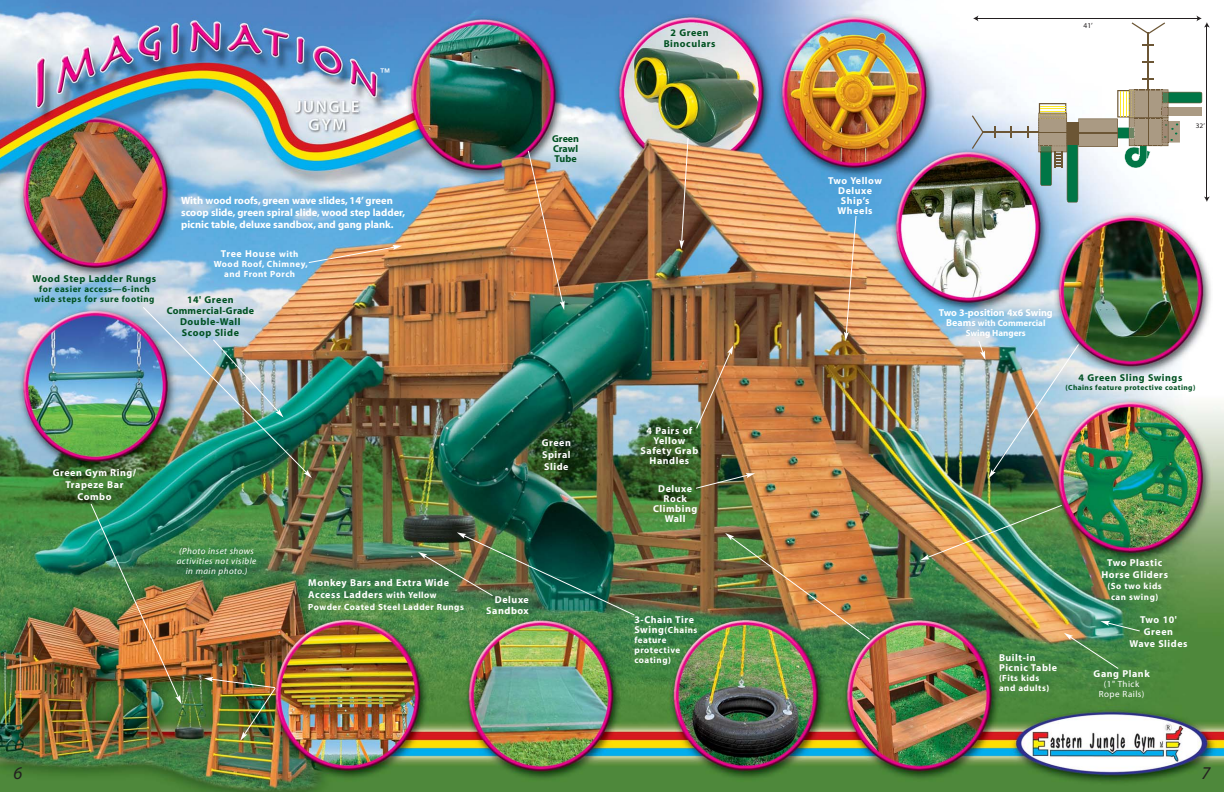
<style>
.page{position:relative;width:1224px;height:792px;background:#fff}
.page>*{position:absolute;margin:0;border:0;box-sizing:border-box;transform-origin:0 0}
.t1{font:italic 18px "Myriad";color:#231f20}
.t2{font:12px "Helvetica";color:#fff}
.t3{font:700 10.5px/12px "Myriad";color:#fff}
.t4{font:700 10px/10px "Myriad";letter-spacing:.055em;color:#fff;text-align:center}
.t5{font:700 10px/11px "Myriad";letter-spacing:.055em;color:#005121;text-align:center}
.t6{font:700 10px "Myriad";color:#fff}
.t7{font:700 9px/10px "Myriad";letter-spacing:.055em;color:#fff;text-align:center}
.t8{font:italic 9px/10px "Myriad";letter-spacing:.05em;color:#fff;text-align:center}
.t9{font:700 9px/10px "Myriad";letter-spacing:.055em;color:#005121;text-align:center}
.t10{font:700 9px/10px "Myriad";color:#fff;text-align:center}
.t11{font:9px/10px "Myriad";letter-spacing:.05em;color:#fff;text-align:center}
.t12{font:700 7.5px "Myriad";letter-spacing:.055em;color:#005121}
.t13{font:7.4px "Myriad";color:#231f20}
.t14{font:6.9px "Myriad";color:#231f20;scale:1.08 1}
.s1{font-size:9px}
.s2{font-size:10px}
</style>
<div class="page">
<img style="left:0;top:0;width:1224px;height:792px">
<hr style="left:983px;top:131px;width:62px;height:2px;background:#6c5635">
<svg style="left:972px;top:115px;width:12px;height:34px"></svg>
<svg style="left:1027px;top:127px;width:2px;height:11px"></svg>
<hr style="left:977px;top:18px;width:221px;height:1px;background:#231f20">
<svg style="left:973px;top:15px;width:5px;height:6px"></svg>
<hr style="left:1207px;top:26px;width:1px;height:172px;background:#231f20">
<svg style="left:1196px;top:15px;width:14px;height:12px"></svg>
<hr style="left:1147px;top:33px;width:2px;height:63px;background:#6c5635">
<svg style="left:1132px;top:22px;width:33px;height:12px"></svg>
<svg style="left:1143px;top:61px;width:11px;height:2px"></svg>
<svg style="left:1038px;top:89px;width:172px;height:113px"></svg>
<svg style="left:695px;top:473px;width:60px;height:17px"></svg>
<svg style="left:679px;top:137px;width:10px;height:112px"></svg>
<svg style="left:844px;top:215px;width:13px;height:126px;background:#caa37f"></svg>
<img style="left:920px;top:504px;width:143px;height:56px">
<img style="left:90px;top:503px;width:92px;height:201px">
<img style="left:725px;top:533px;width:146px;height:108px">
<svg style="left:308px;top:245px;width:94px;height:19px;background:#baa187"></svg>
<img style="left:527px;top:150px;width:38px;height:160px">
<svg style="left:695px;top:345px;width:38px;height:85px;background:#a37249"></svg>
<img style="left:142px;top:306px;width:170px;height:172px">
<img style="left:418px;top:532px;width:218px;height:84px">
<img style="left:1064px;top:621px;width:77px;height:49px">
<img style="left:978px;top:340px;width:102px;height:138px">
<img style="left:204px;top:677px;width:73px;height:64px">
<p class="t2" style="left:379px;top:69px;width:13px">™</p>
<p class="t5" style="left:33px;top:274px;width:125px">Wood Step Ladder Rungs</p>
<p class="t9" style="left:34px;top:284px;width:122px">for easier access—6-inch wide steps for sure footing</p>
<p class="t3" style="left:181px;top:196px;width:226px">With wood roofs, green wave slides, 14’ green scoop slide, green spiral slide, wood step ladder, picnic table, deluxe sandbox, and gang plank.</p>
<p class="t4" style="left:221px;top:250px;width:79px">Tree House <span class="s1">with</span></p>
<p class="t7" style="left:214px;top:260px;width:95px">Wood Roof, Chimney, and Front Porch</p>
<p class="t5" style="left:167px;top:295px;width:89px">14' Green<br>Commercial-Grade<br>Double-Wall<br>Scoop Slide</p>
<p class="t5" style="left:552px;top:135px;width:28px;line-height:10px;text-align:justify">Green Crawl Tube</p>
<p class="t4" style="left:53px;top:467px;width:85px;line-height:12px">Green Gym Ring/<br>Trapeze Bar<br>Combo</p>
<p class="t8" style="left:177px;top:547px;width:81px">(Photo inset shows activities not visible in main photo.)</p>
<p class="t4" style="left:542px;top:438px;width:31px;line-height:12px;text-align:justify">Green Spiral Slide</p>
<p class="t4" style="left:308px;top:578px;width:142px;line-height:12px;text-align:left">Monkey Bars and Extra Wide<br>Access Ladders <span class="s1">with Yellow</span></p>
<p class="t7" style="left:308px;top:602px;width:157px">Powder Coated Steel Ladder Rungs</p>
<p class="t4" style="left:486px;top:595px;width:44px;line-height:11px;text-align:right">Deluxe<br>Sandbox</p>
<p class="t5" style="left:664px;top:28px;width:53px">2 Green<br>Binoculars</p>
<p class="t4" style="left:640px;top:426px;width:59px">4 Pairs of<br>Yellow<br>Safety Grab<br>Handles</p>
<p class="t4" style="left:653px;top:484px;width:46px">Deluxe<br>Rock<br>Climbing<br>Wall</p>
<p class="t4" style="left:634px;top:616px;width:61px">3-Chain Tire</p>
<p class="t7" style="left:634px;top:626px;width:64px;text-align:left"><span class="s2">Swing</span>(Chains feature protective coating)</p>
<p class="t4" style="left:828px;top:176px;width:55px">Two Yellow<br>Deluxe<br>Ship’s<br>Wheels</p>
<p class="t13" style="left:1084px;top:23px;width:11px">41’</p>
<p class="t14" style="left:1196px;top:123px;width:10px">32’</p>
<p class="t6" style="left:939px;top:309px;width:116px">Two 3-position 4x6 Swing</p>
<p class="t10" style="left:946px;top:319px;width:101px"><span class="s2">Beams</span> with Commercial<br>Swing Hangers</p>
<p class="t5" style="left:1078px;top:373px;width:105px">4 Green Sling Swings</p>
<p class="t12" style="left:1065px;top:385px;width:132px">(Chains feature protective coating)</p>
<p class="t4" style="left:999px;top:653px;width:60px;text-align:left">Built-in<br>Picnic Table</p>
<p class="t7" style="left:999px;top:673px;width:52px;text-align:left">(Fits kids and adults)</p>
<p class="t4" style="left:1101px;top:558px;width:68px;line-height:12px">Two Plastic<br>Horse Gliders</p>
<p class="t7" style="left:1108px;top:582px;width:56px;line-height:10.8px">(So two kids can swing)</p>
<p class="t4" style="left:1129px;top:614px;width:60px;line-height:12px">Two 10'<br>Green<br>Wave Slides</p>
<p class="t4" style="left:1094px;top:669px;width:58px">Gang Plank</p>
<p class="t11" style="left:1099px;top:679px;width:47px">(1" Thick<br>Rope Rails)</p>
<h1 class="t1" style="left:14px;top:766px;width:10px">6</h1>
<h1 class="t1" style="left:1202px;top:766px;width:10px">7</h1>
</div>
